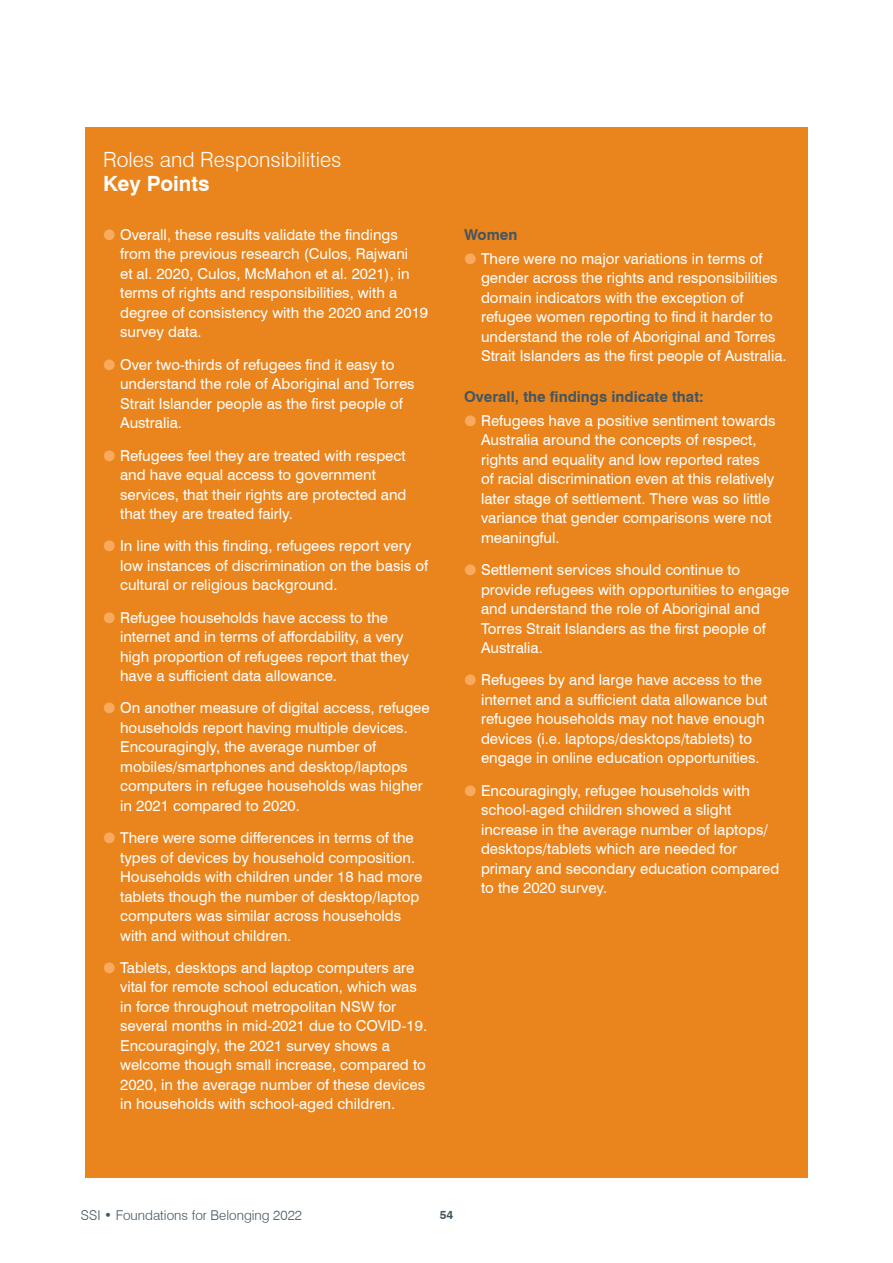
<style>
.page{position:relative;width:893px;height:1263px;background:#fff}
.page>*{position:absolute;margin:0;border:0;box-sizing:border-box;transform-origin:0 0}
.H2-orange{font:300 21px/24px "Swiss 721 BT";color:#fff}
.Body-1_indent{font:15px/19.5px "Swiss 721 BT";color:#fff}
.Body-1{font:700 15px "Swiss 721 BT";color:#435660}
.t1{font:300 13.5px "Swiss 721 BT";color:#435660}
.t2{font:700 12px "Swiss 721 BT";color:#435660}
.s1{font-weight:700}
.s2{color:#f9aa5e}
</style>
<div class="page">
<div style="left:85px;top:128px;width:722px;height:1050px;background:#ea841d"></div>
<p class="H2-orange" style="left:103px;top:147px;width:240px">Roles and Responsibilities<br><span class="s1">Key Points</span></p>
<p class="Body-1_indent" style="left:120px;top:225px;width:310px;text-indent:-16px"><span class="s2">●</span> Overall, these results validate the findings from the previous research (Culos, Rajwani<br>et al. 2020, Culos, McMahon et al. 2021), in terms of rights and responsibilities, with a degree of consistency with the 2020 and 2019 survey data.</p>
<p class="Body-1_indent" style="left:120px;top:354px;width:296px;text-indent:-16px"><span class="s2">●</span> Over two-thirds of refugees find it easy to understand the role of Aboriginal and Torres Strait Islander people as the first people of Australia.</p>
<p class="Body-1_indent" style="left:120px;top:445px;width:288px;text-indent:-16px"><span class="s2">●</span> Refugees feel they are treated with respect and have equal access to government services, that their rights are protected and that they are treated fairly.</p>
<p class="Body-1_indent" style="left:120px;top:536px;width:309px;text-indent:-16px"><span class="s2">●</span> In line with this finding, refugees report very low instances of discrimination on the basis of cultural or religious background.</p>
<p class="Body-1_indent" style="left:120px;top:607px;width:290px;text-indent:-16px"><span class="s2">●</span> Refugee households have access to the internet and in terms of affordability, a very high proportion of refugees report that they have a sufficient data allowance.</p>
<p class="Body-1_indent" style="left:120px;top:698px;width:311px;text-indent:-16px"><span class="s2">●</span> On another measure of digital access, refugee households report having multiple devices.<br>Encouragingly, the average number of mobiles/smartphones and desktop/laptops computers in refugee households was higher in 2021 compared to 2020.</p>
<p class="Body-1_indent" style="left:120px;top:828px;width:304px;text-indent:-16px"><span class="s2">●</span> There were some differences in terms of the types of devices by household composition.<br>Households with children under 18 had more tablets though the number of desktop/laptop computers was similar across households with and without children.</p>
<p class="Body-1_indent" style="left:120px;top:958px;width:308px;text-indent:-16px"><span class="s2">●</span> Tablets, desktops and laptop computers are vital for remote school education, which was in force throughout metropolitan NSW for several months in mid-2021 due to COVID-19.<br>Encouragingly, the 2021 survey shows a welcome though small increase, compared to 2020, in the average number of these devices in households with school-aged children.</p>
<p class="Body-1" style="left:464px;top:225px;width:55px">Women</p>
<p class="Body-1_indent" style="left:481px;top:248px;width:307px;text-indent:-16px"><span class="s2">●</span> There were no major variations in terms of gender across the rights and responsibilities domain indicators with the exception of refugee women reporting to find it harder to understand the role of Aboriginal and Torres Strait Islanders as the first people of Australia.</p>
<p class="Body-1" style="left:464px;top:388px;width:241px">Overall, the findings indicate that:</p>
<p class="Body-1_indent" style="left:481px;top:411px;width:296px;text-indent:-16px"><span class="s2">●</span> Refugees have a positive sentiment towards Australia around the concepts of respect, rights and equality and low reported rates of racial discrimination even at this relatively later stage of settlement. There was so little variance that gender comparisons were not meaningful.</p>
<p class="Body-1_indent" style="left:481px;top:560px;width:310px;text-indent:-16px"><span class="s2">●</span> Settlement services should continue to provide refugees with opportunities to engage and understand the role of Aboriginal and Torres Strait Islanders as the first people of Australia.</p>
<p class="Body-1_indent" style="left:481px;top:670px;width:288px;text-indent:-16px"><span class="s2">●</span> Refugees by and large have access to the internet and a sufficient data allowance but refugee households may not have enough devices (i.e. laptops/desktops/tablets) to engage in online education opportunities.</p>
<p class="Body-1_indent" style="left:481px;top:780px;width:300px;text-indent:-16px"><span class="s2">●</span> Encouragingly, refugee households with school-aged children showed a slight increase in the average number of laptops/ desktops/tablets which are needed for primary and secondary education compared to the 2020 survey.</p>
<p class="t1" style="left:81px;top:1207px;width:223px">SSI • Foundations for Belonging 2022</p>
<p class="t2" style="left:440px;top:1207px;width:15px">54</p>
</div>
